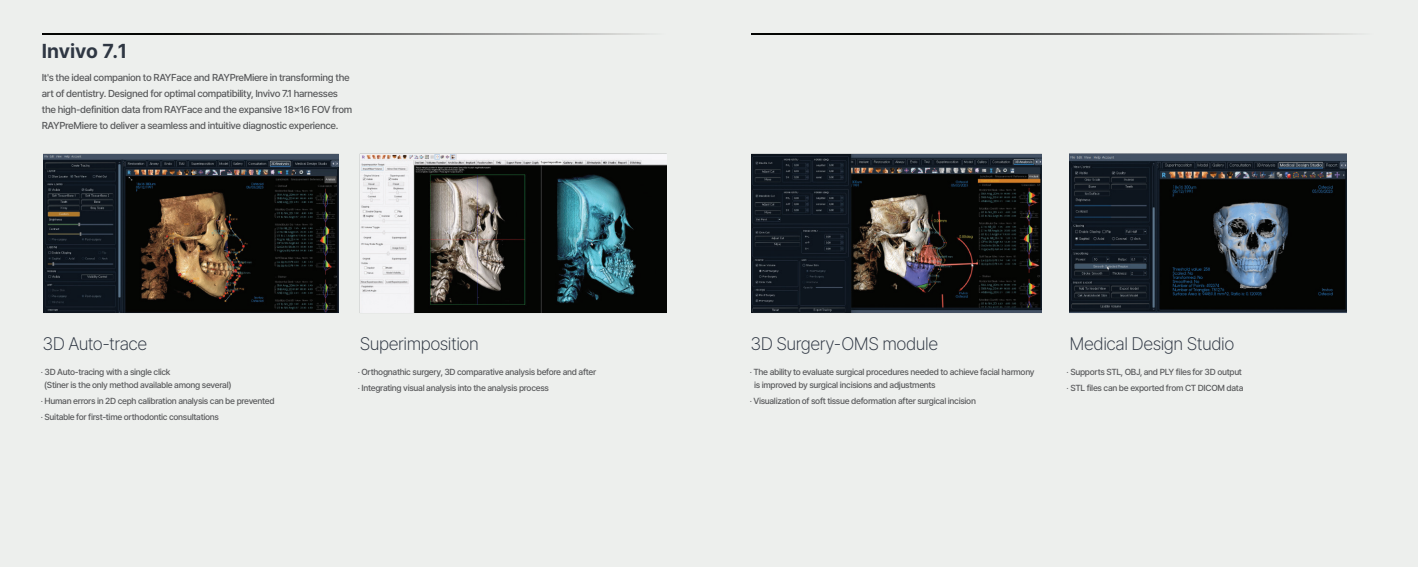
<style>
.page{position:relative;width:1418px;height:567px;background:#fff}
.page>*{position:absolute;margin:0;border:0;box-sizing:border-box;transform-origin:0 0}
.t1{font:700 20px "Pretendard";color:#2f3743}
.t2{font:200 18px "Pretendard";letter-spacing:-.025em;color:#2f3743}
.t3{font:500 10px/16px "Pretendard";letter-spacing:-.035em;color:#58595b}
.t4{font:500 8.8px/16px "Pretendard";letter-spacing:-.035em;color:#58595b}
</style>
<div class="page">
<div style="left:0;top:0;width:1417px;height:567px;background:#edefed"></div>
<img style="left:42px;top:34px;width:603px;height:1px">
<img style="left:44px;top:154px;width:294px;height:159px">
<img style="left:360px;top:154px;width:306px;height:159px">
<img style="left:751px;top:34px;width:602px;height:1px">
<img style="left:751px;top:154px;width:290px;height:159px">
<img style="left:1069px;top:154px;width:277px;height:159px">
<h1 class="t1" style="left:42px;top:36px;width:87px">Invivo 7.1</h1>
<p class="t3" style="left:42px;top:69px;width:312px">It's the ideal companion to RAYFace and RAYPreMiere in transforming the art of dentistry. Designed for optimal compatibility, Invivo 7.1 harnesses the high-definition data from RAYFace and the expansive 18×16 FOV from RAYPreMiere to deliver a seamless and intuitive diagnostic experience.</p>
<h2 class="t2" style="left:42px;top:332px;width:106px">3D Auto-trace</h2>
<p class="t4" style="left:44px;top:365px;width:189px;line-height:13px;text-indent:-3px">‧ 3D Auto-tracing with a single click<br>(Stiner is the only method available among several)</p>
<p class="t4" style="left:41px;top:392px;width:235px">‧ Human errors in 2D ceph calibration analysis can be prevented ‧ Suitable for first-time orthodontic consultations</p>
<h2 class="t2" style="left:360px;top:332px;width:121px">Superimposition</h2>
<p class="t4" style="left:358px;top:363px;width:240px">‧ Orthognathic surgery, 3D comparative analysis before and after ‧ Integrating visual analysis into the analysis process</p>
<h2 class="t2" style="left:750px;top:332px;width:189px">3D Surgery-OMS module</h2>
<p class="t4" style="left:754px;top:365px;width:282px;line-height:13px;text-indent:-4px">‧ The ability to evaluate surgical procedures needed to achieve facial harmony is improved by surgical incisions and adjustments</p>
<p class="t4" style="left:749px;top:392px;width:228px">‧ Visualization of soft tissue deformation after surgical incision</p>
<h2 class="t2" style="left:1069px;top:332px;width:166px">Medical Design Studio</h2>
<p class="t4" style="left:1066px;top:363px;width:178px">‧ Supports STL, OBJ, and PLY files for 3D output ‧ STL files can be exported from CT DICOM data</p>
</div>
